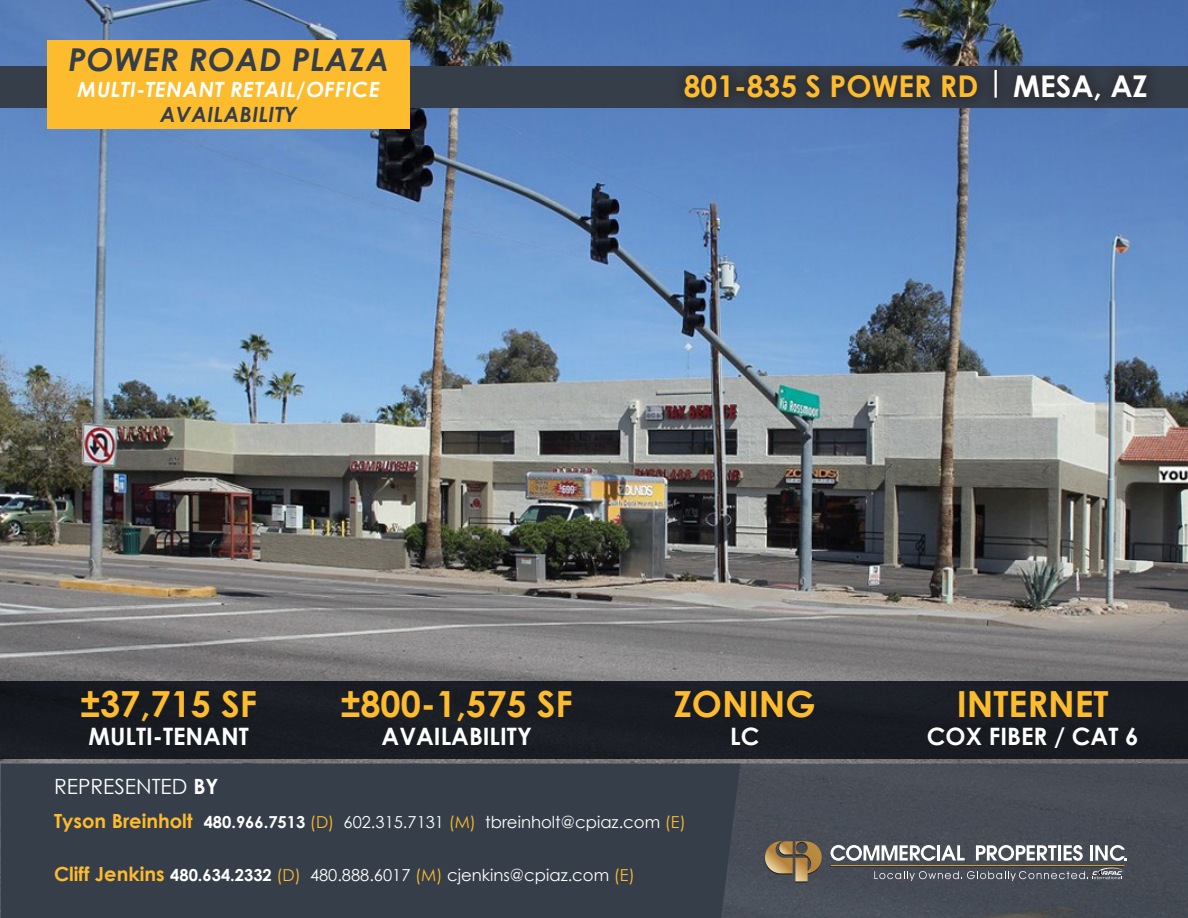
<style>
.page{position:relative;width:1188px;height:918px;background:#fff}
.page>*{position:absolute;margin:0;border:0;box-sizing:border-box;transform-origin:0 0}
.t1{font:700 36px "Century Gothic";color:#fdbb2e}
.t2{font:italic 700 31.5px "Century Gothic";letter-spacing:.025em;color:#363e4a}
.t3{font:700 30px "Century Gothic";color:#fdbb2e}
.t4{font:700 24px "Century Gothic";color:#fff}
.t5{font:italic 700 21px "Century Gothic";letter-spacing:.025em;color:#fff}
.t6{font:21px "Century Gothic";color:#fff}
.t7{font:italic 700 21px "Century Gothic";letter-spacing:.025em;color:#363e4a}
.t8{font:16.5px "Century Gothic";color:#fff}
.s1{color:#fff}
.s2{font-weight:700}
.s3{font-weight:700;font-size:19.5px;color:#fdbb2e}
.s4{color:#fdbb2e}
</style>
<div class="page">
<img style="left:0;top:0;width:1188px;height:918px">
<div style="left:0;top:66px;width:1188px;height:41px;background:#363e4a"></div>
<div style="left:0;top:681px;width:1188px;height:78px;background:#191c22"></div>
<div style="left:1px;top:764px;width:694px;height:154px;background:#363e4a"></div>
<svg style="left:695px;top:764px;width:493px;height:154px;background:#454b54"></svg>
<svg style="left:765px;top:841px;width:57px;height:42px;background:#8a7351"></svg>
<hr style="left:830px;top:866px;width:294px;height:1px;background:#231f20">
<hr style="left:831px;top:865px;width:293px;height:1px;background:#cda449">
<svg style="left:874px;top:867px;width:251px;height:14px;background:#5d626a"></svg>
<svg style="left:831px;top:845px;width:134px;height:16px"></svg>
<svg style="left:976px;top:845px;width:81px;height:16px"></svg>
<hr style="left:1058px;top:845px;width:3px;height:16px;background:#fff">
<svg style="left:1064px;top:845px;width:19px;height:16px"></svg>
<svg style="left:1090px;top:845px;width:37px;height:16px"></svg>
<div style="left:671px;top:56px;width:490px;height:58px;background:#231f20;opacity:.43"></div>
<div style="left:48px;top:41px;width:362px;height:88px;background:#fdbb2e"></div>
<p class="t2" style="left:69px;top:36px;width:322px">POWER ROAD PLAZA</p>
<p class="t5" style="left:78px;top:73px;width:304px">MULTI-TENANT RETAIL/OFFICE</p>
<p class="t7" style="left:160px;top:99px;width:139px">AVAILABILITY</p>
<p class="t3" style="left:684px;top:63px;width:465px">801-835 S POWER RD <span class="s1">| MESA, AZ</span></p>
<p class="t1" style="left:80px;top:676px;width:178px">±37,715 SF</p>
<p class="t4" style="left:89px;top:718px;width:162px">MULTI-TENANT</p>
<p class="t1" style="left:341px;top:676px;width:234px">±800-1,575 SF</p>
<p class="t4" style="left:382px;top:718px;width:152px">AVAILABILITY</p>
<p class="t1" style="left:674px;top:676px;width:143px">ZONING</p>
<p class="t4" style="left:730px;top:718px;width:31px">LC</p>
<p class="t1" style="left:957px;top:676px;width:153px">INTERNET</p>
<p class="t4" style="left:927px;top:718px;width:213px">COX FIBER / CAT 6</p>
<p class="t6" style="left:54px;top:772px;width:166px">REPRESENTED <span class="s2">BY</span></p>
<p class="t8" style="left:54px;top:810px;width:633px"><span class="s3">Tyson Breinholt</span> <span class="s2">480.966.7513</span> <span class="s4">(D)</span> 602.315.7131 <span class="s4">(M)</span> tbreinholt@cpiaz.com <span class="s4">(E)</span></p>
<p class="t8" style="left:54px;top:863px;width:582px"><span class="s3">Cliff Jenkins</span> <span class="s2">480.634.2332</span> <span class="s4">(D)</span> 480.888.6017 <span class="s4">(M)</span> cjenkins@cpiaz.com <span class="s4">(E)</span></p>
</div>
